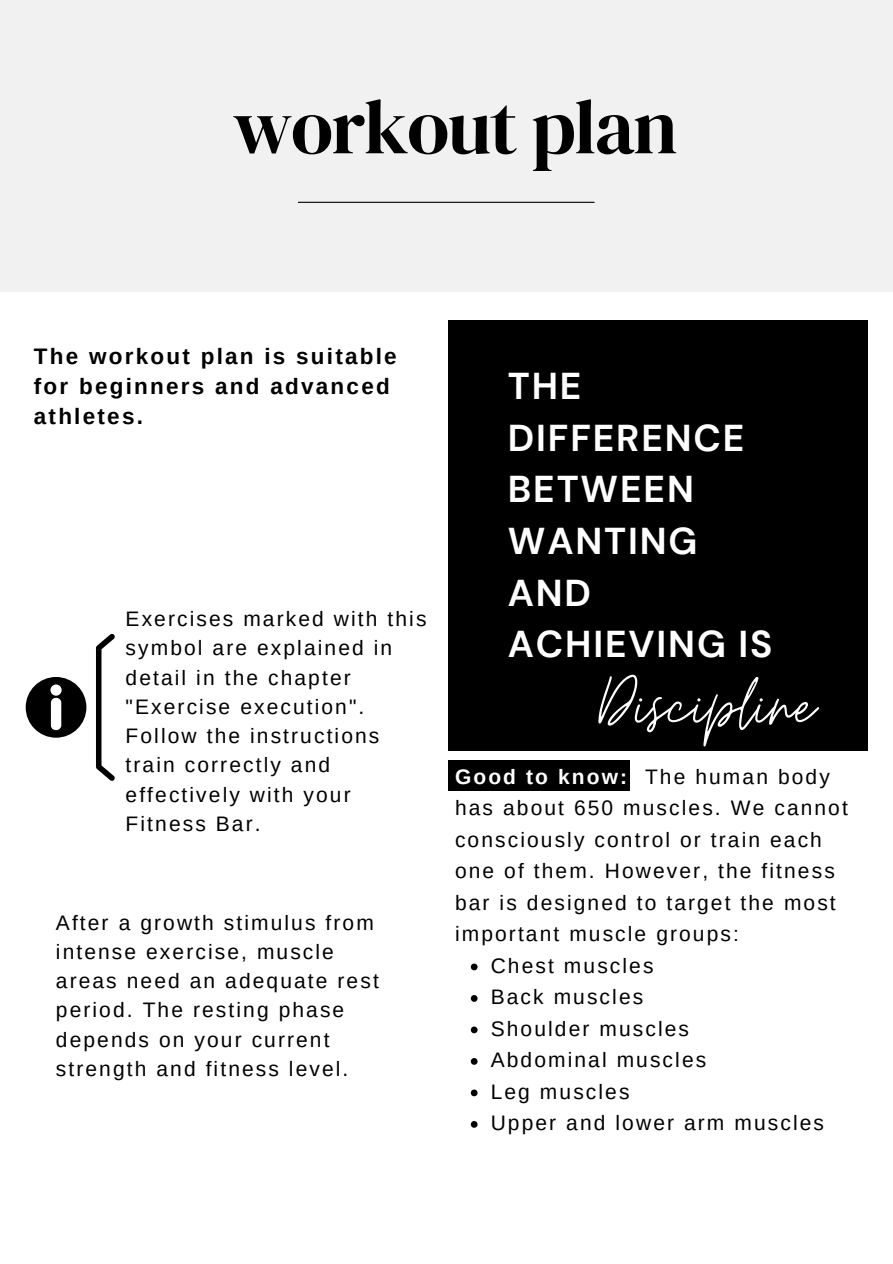
<style>
.page{position:relative;width:893px;height:1264px;background:#fff}
.page>*{position:absolute;margin:0;border:0;box-sizing:border-box;transform-origin:0 0}
.t1{font:83.1px "Moon Time";color:#fff}
.t2{font:76.95px "DM Serif Display";letter-spacing:-.02em;color:#000}
.t3{font:700 37.35px/51.8px "DM Sans";letter-spacing:.05em;color:#fff}
.t4{font:700 22.5px/30.3px "Arimo";letter-spacing:.1em;color:#000}
.t5{font:21px/29.2px "Arimo";letter-spacing:.1em;color:#000}
.s1{font-weight:700;color:#fff}
</style>
<div class="page">
<div style="left:0;top:0;width:892px;height:291px;background:#f1f1f1"></div>
<hr style="left:298px;top:202px;width:296px;height:1px;background:#000">
<div style="left:448px;top:320px;width:420px;height:430px;background:#000"></div>
<div style="left:448px;top:760px;width:181px;height:30px;background:#000"></div>
<svg style="left:471px;top:963px;width:6px;height:7px"></svg>
<svg style="left:471px;top:995px;width:6px;height:6px"></svg>
<svg style="left:471px;top:1026px;width:6px;height:7px"></svg>
<svg style="left:471px;top:1058px;width:6px;height:6px"></svg>
<svg style="left:471px;top:1089px;width:6px;height:7px"></svg>
<svg style="left:471px;top:1121px;width:6px;height:6px"></svg>
<svg style="left:26px;top:677px;width:60px;height:60px"></svg>
<svg style="left:96px;top:633px;width:19px;height:147px"></svg>
<h2 class="t2" style="left:232px;top:73px;width:447px">workout plan</h2>
<p class="t4" style="left:34px;top:341px;width:364px">The workout plan is suitable for beginners and advanced athletes.</p>
<p class="t5" style="left:126px;top:604px;width:302px">Exercises marked with this symbol are explained in detail in the chapter "Exercise execution".<br>Follow the instructions train correctly and effectively with your<br>Fitness Bar.</p>
<p class="t5" style="left:56px;top:907px;width:324px">After a growth stimulus from intense exercise, muscle areas need an adequate rest period. The resting phase depends on your current strength and fitness level.</p>
<h3 class="t3" style="left:508px;top:360px;width:266px">THE<br>DIFFERENCE<br>BETWEEN<br>WANTING<br>AND<br>ACHIEVING IS</h3>
<h1 class="t1" style="left:598px;top:655px;width:218px">Discipline</h1>
<p class="t5" style="left:455px;top:760px;width:394px;line-height:31.5px"><span class="s1">Good to know:</span> The human body has about 650 muscles. We cannot consciously control or train each one of them. However, the fitness bar is designed to target the most important muscle groups:</p>
<p class="t5" style="left:490px;top:949px;width:335px;line-height:31.5px">Chest muscles<br>Back muscles<br>Shoulder muscles<br>Abdominal muscles<br>Leg muscles<br>Upper and lower arm muscles</p>
</div>
